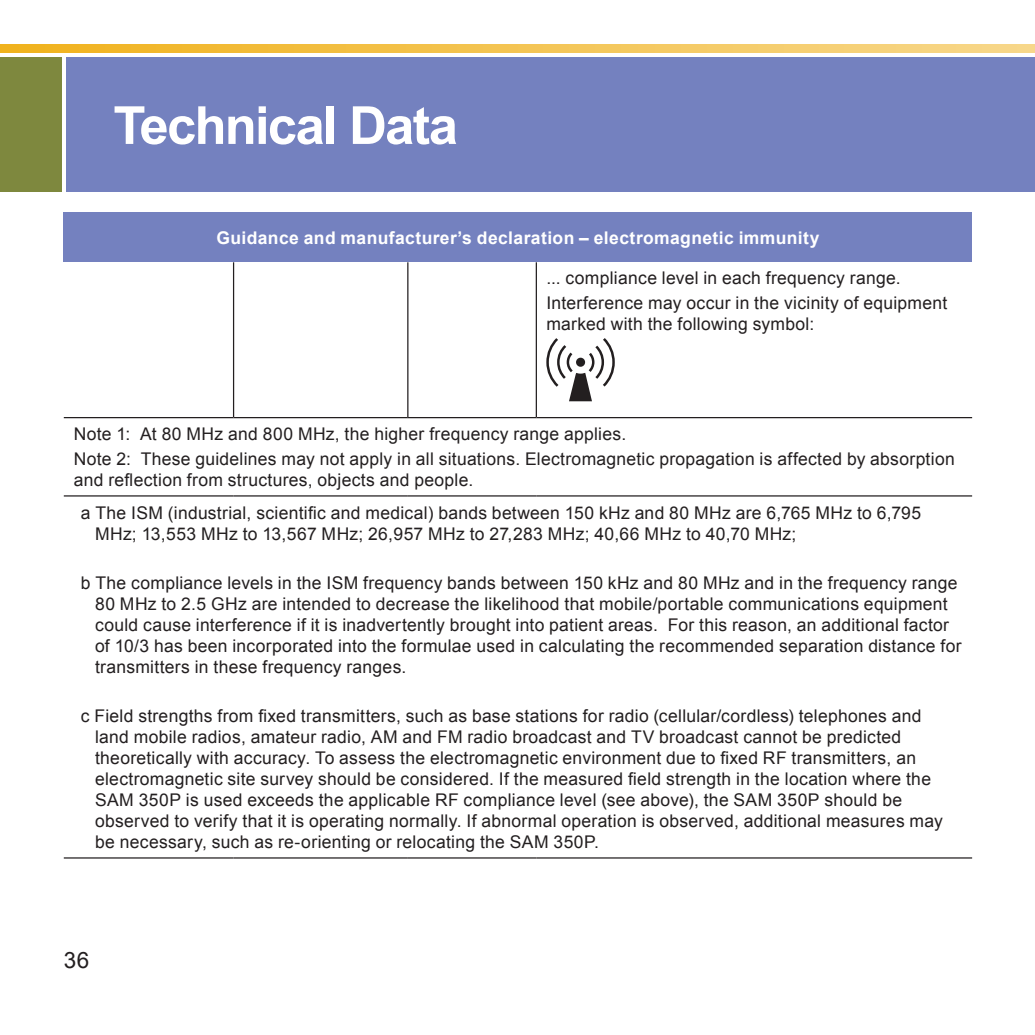
<style>
.page{position:relative;width:1035px;height:1035px;background:#fff}
.page>*{position:absolute;margin:0;border:0;box-sizing:border-box;transform-origin:0 0}
.Internal_Heading_con{font:700 52.5px "Arial";letter-spacing:-.035em;color:#fff}
.t1{font:22.5px "Arial";color:#231f20}
.SpecBody_Txt_only_Ta{font:17.5px/21px "Arial";letter-spacing:.015em;color:#231f20}
.SpecSubhead_Table{font:700 17.5px "Arial";letter-spacing:.02em;color:#fff}
.SpecBody_Txt_only{font:17.5px "Arial";letter-spacing:.015em;color:#231f20}
</style>
<div class="page">
<div style="left:66px;top:57px;width:969px;height:134px;background:#7481bf"></div>
<svg style="left:0;top:44px;width:1035px;height:9px;background:#f3c453"></svg>
<div style="left:0;top:57px;width:61px;height:134px;background:#7e883e"></div>
<div style="left:64px;top:213px;width:908px;height:49px;background:#7481bf"></div>
<hr style="left:233px;top:262px;width:1px;height:155px;background:#231f20">
<hr style="left:407px;top:262px;width:1px;height:155px;background:#231f20">
<hr style="left:536px;top:262px;width:1px;height:155px;background:#231f20">
<hr style="left:64px;top:417px;width:170px;height:1px;background:#231f20">
<hr style="left:234px;top:417px;width:174px;height:1px;background:#231f20">
<hr style="left:408px;top:417px;width:128px;height:1px;background:#231f20">
<hr style="left:536px;top:417px;width:436px;height:1px;background:#231f20">
<hr style="left:64px;top:495px;width:170px;height:1px;background:#231f20">
<hr style="left:234px;top:495px;width:174px;height:1px;background:#231f20">
<hr style="left:408px;top:495px;width:128px;height:1px;background:#231f20">
<hr style="left:536px;top:495px;width:436px;height:1px;background:#231f20">
<hr style="left:64px;top:857px;width:170px;height:1px;background:#231f20">
<hr style="left:234px;top:857px;width:174px;height:1px;background:#231f20">
<hr style="left:408px;top:857px;width:128px;height:1px;background:#231f20">
<hr style="left:536px;top:857px;width:436px;height:1px;background:#231f20">
<svg style="left:546px;top:338px;width:69px;height:63px"></svg>
<p class="Internal_Heading_con" style="left:113px;top:90px;width:346px">Technical Data</p>
<p class="SpecSubhead_Table" style="left:216px;top:226px;width:604px">Guidance and manufacturer’s declaration – electromagnetic immunity</p>
<p class="SpecBody_Txt_only_Ta" style="left:546px;top:268px;width:356px">... compliance level in each frequency range.</p>
<p class="SpecBody_Txt_only_Ta" style="left:546px;top:292px;width:402px">Interference may occur in the vicinity of equipment marked with the following symbol:</p>
<p class="SpecBody_Txt_only" style="left:74px;top:423px;width:554px">Note 1: At 80 MHz and 800 MHz, the higher frequency range applies.</p>
<p class="SpecBody_Txt_only_Ta" style="left:74px;top:448px;width:882px">Note 2: These guidelines may not apply in all situations. Electromagnetic propagation is affected by absorption and reflection from structures, objects and people.</p>
<p class="SpecBody_Txt_only_Ta" style="left:95px;top:502px;width:827px;text-indent:-14px">a The ISM (industrial, scientific and medical) bands between 150 kHz and 80 MHz are 6,765 MHz to 6,795<br>MHz; 13,553 MHz to 13,567 MHz; 26,957 MHz to 27,283 MHz; 40,66 MHz to 40,70 MHz;</p>
<p class="SpecBody_Txt_only_Ta" style="left:95px;top:572px;width:868px;text-indent:-14px">b The compliance levels in the ISM frequency bands between 150 kHz and 80 MHz and in the frequency range 80 MHz to 2.5 GHz are intended to decrease the likelihood that mobile/portable communications equipment could cause interference if it is inadvertently brought into patient areas. For this reason, an additional factor of 10/3 has been incorporated into the formulae used in calculating the recommended separation distance for transmitters in these frequency ranges.</p>
<p class="SpecBody_Txt_only_Ta" style="left:95px;top:705px;width:849px;text-indent:-14px">c Field strengths from fixed transmitters, such as base stations for radio (cellular/cordless) telephones and land mobile radios, amateur radio, AM and FM radio broadcast and TV broadcast cannot be predicted theoretically with accuracy. To assess the electromagnetic environment due to fixed RF transmitters, an electromagnetic site survey should be considered. If the measured field strength in the location where the SAM 350P is used exceeds the applicable RF compliance level (see above), the SAM 350P should be observed to verify that it is operating normally. If abnormal operation is observed, additional measures may be necessary, such as re-orienting or relocating the SAM 350P.</p>
<p class="t1" style="left:64px;top:945px;width:27px">36</p>
</div>
